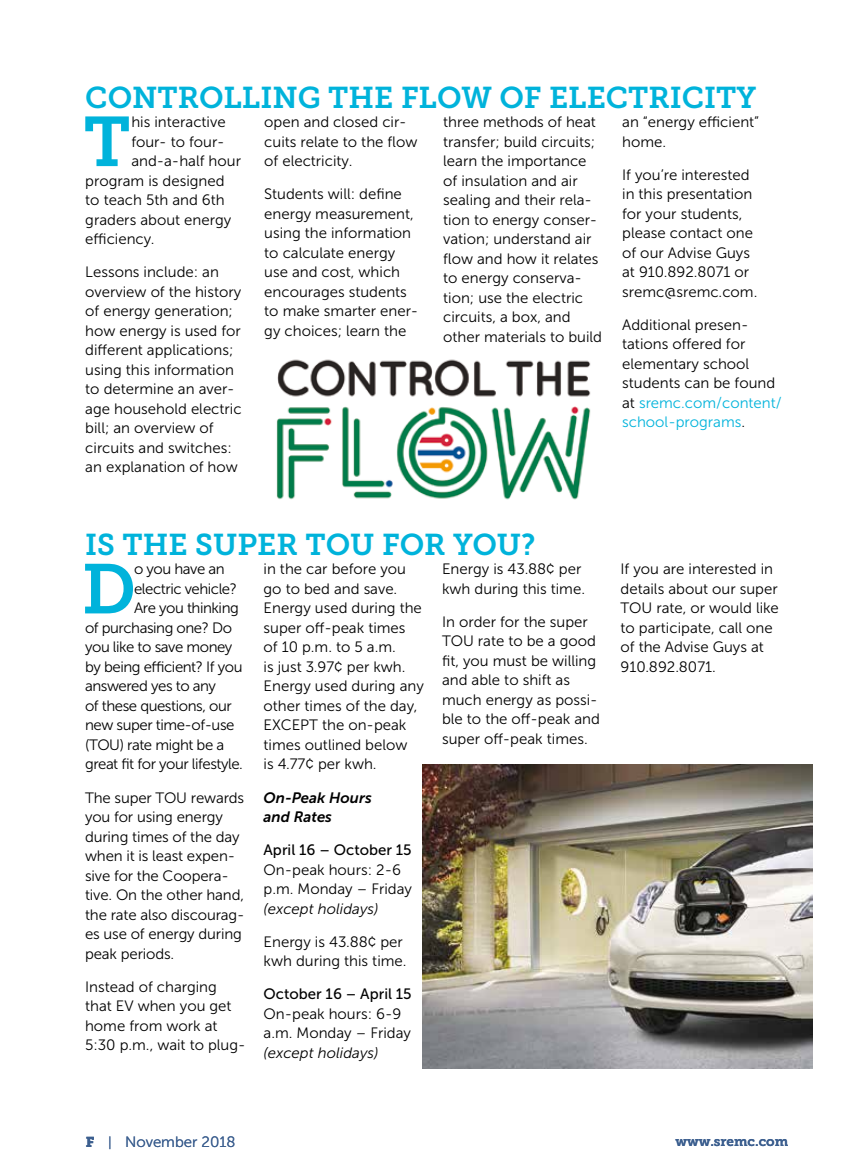
<style>
.page{position:relative;width:851px;height:1175px;background:#fff}
.page>*{position:absolute;margin:0;border:0;box-sizing:border-box;transform-origin:0 0}
.t1{font:69.9px "Museo Slab 700";color:#00b3db}
.t2{font:30px "Museo Slab 700";color:#00b3db}
.t3{font:15px/19.5px "Museo Sans 300";color:#000}
.t4{font:15px "Museo Sans 300";letter-spacing:-.03em;color:#000}
.t5{font:15px "Museo Sans 500";color:#000}
.t6{font:italic 15px "Museo Sans 300";color:#000}
.t7{font:italic 15px/19.5px "Museo Sans 700";color:#000}
.t8{font:15px "Museo Sans 300";color:#3c5f8f}
.t9{font:13.5px "Museo Slab 700";color:#3c5f8f}
.s1{color:#00b3db}
.s2{font-family:"Museo Slab 900";font-size:14.25px}
.s3{font-size:13.5px}
</style>
<div class="page">
<img style="left:276px;top:359px;width:315px;height:141px">
<img style="left:423px;top:764px;width:389px;height:304px">
<h2 class="t2" style="left:85px;top:80px;width:672px">CONTROLLING THE FLOW OF ELECTRICITY</h2>
<h1 class="t1" style="left:83px;top:102px;width:49px">T</h1>
<p class="t3" style="left:131px;top:112px;width:96px">his interactive</p>
<p class="t3" style="left:443px;top:112px;width:160px">three methods of heat transfer; build circuits; learn the importance of insulation and air sealing and their rela&shy;tion to energy conser&shy;vation; understand air flow and how it relates to energy conserva&shy;tion; use the electric circuits, a box, and other materials to build</p>
<p class="t3" style="left:622px;top:112px;width:138px">an “energy efficient” home.</p>
<p class="t3" style="left:264px;top:112px;width:155px">open and closed cir&shy;cuits relate to the flow of electricity.</p>
<p class="t3" style="left:264px;top:184px;width:155px">Students will: define energy measurement, using the information to calculate energy use and cost, which encourages students to make smarter ener&shy;gy choices; learn the</p>
<p class="t3" style="left:131px;top:132px;width:94px">four- to four-</p>
<p class="t3" style="left:131px;top:151px;width:111px">and-a-half hour</p>
<p class="t3" style="left:85px;top:171px;width:141px">program is designed</p>
<p class="t3" style="left:85px;top:190px;width:141px">to teach 5th and 6th</p>
<p class="t3" style="left:85px;top:210px;width:147px">graders about energy</p>
<p class="t3" style="left:85px;top:229px;width:71px">efficiency.</p>
<p class="t3" style="left:85px;top:262px;width:158px">Lessons include: an overview of the history of energy generation; how energy is used for different applications; using this information to determine an aver&shy;age household electric bill; an overview of circuits and switches: an explanation of how</p>
<p class="t3" style="left:622px;top:165px;width:137px">If you’re interested in this presentation for your students, please contact one of our Advise Guys at 910.892.8071 or sremc@sremc.com.</p>
<p class="t3" style="left:622px;top:315px;width:161px">Additional presen&shy;tations offered for elementary school students can be found at <span class="s1">sremc.com/content/ school-programs</span>.</p>
<h2 class="t2" style="left:85px;top:527px;width:452px">IS THE SUPER TOU FOR YOU?</h2>
<h1 class="t1" style="left:82px;top:549px;width:56px">D</h1>
<p class="t4" style="left:134px;top:561px;width:92px">o you have an</p>
<p class="t3" style="left:442px;top:559px;width:144px">Energy is 43.88¢ per kwh during this time.</p>
<p class="t3" style="left:442px;top:612px;width:159px">In order for the super<br>TOU rate to be a good fit, you must be willing and able to shift as much energy as possi&shy;ble to the off-peak and super off-peak times.</p>
<p class="t3" style="left:263px;top:559px;width:162px">in the car before you go to bed and save.<br>Energy used during the super off-peak times<br>of 10 p.m. to 5 a.m.<br>is just 3.97¢ per kwh.<br>Energy used during any other times of the day,<br>EXCEPT the on-peak times outlined below<br>is 4.77¢ per kwh.</p>
<p class="t7" style="left:263px;top:787px;width:110px">On-Peak Hours and Rates</p>
<p class="t5" style="left:263px;top:841px;width:150px">April 16 – October 15</p>
<p class="t3" style="left:263px;top:859px;width:150px">On-peak hours: 2-6 p.m. Monday – Friday</p>
<p class="t6" style="left:263px;top:900px;width:116px">(except holidays)</p>
<p class="t3" style="left:263px;top:931px;width:144px">Energy is 43.88¢ per kwh during this time.</p>
<p class="t5" style="left:263px;top:985px;width:150px">October 16 – April 15</p>
<p class="t3" style="left:263px;top:1003px;width:149px">On-peak hours: 6-9 a.m. Monday – Friday</p>
<p class="t6" style="left:263px;top:1044px;width:116px">(except holidays)</p>
<p class="t4" style="left:134px;top:580px;width:104px">electric vehicle?</p>
<p class="t4" style="left:134px;top:600px;width:106px">Are you thinking</p>
<p class="t4" style="left:85px;top:619px;width:148px">of purchasing one? Do</p>
<p class="t4" style="left:85px;top:639px;width:149px">you like to save money</p>
<p class="t4" style="left:85px;top:658px;width:159px">by being efficient? If you</p>
<p class="t4" style="left:85px;top:678px;width:132px">answered yes to any</p>
<p class="t4" style="left:85px;top:697px;width:148px">of these questions, our</p>
<p class="t4" style="left:85px;top:717px;width:151px">new super time-of-use</p>
<p class="t4" style="left:85px;top:736px;width:141px">(TOU) rate might be a</p>
<p class="t4" style="left:85px;top:756px;width:159px">great fit for your lifestyle.</p>
<p class="t3" style="left:85px;top:787px;width:161px">The super TOU rewards you for using energy during times of the day when it is least expen&shy;sive for the Coopera&shy;tive. On the other hand, the rate also discourag&shy;es use of energy during peak periods.</p>
<p class="t3" style="left:85px;top:976px;width:162px">Instead of charging that EV when you get home from work at<br>5:30 p.m., wait to plug-</p>
<p class="t3" style="left:620px;top:559px;width:160px">If you are interested in details about our super<br>TOU rate, or would like to participate, call one of the Advise Guys at<br>910.892.8071.</p>
<p class="t8" style="left:86px;top:1133px;width:151px"><span class="s2">F</span> <span class="s3">|</span> November 2018</p>
<p class="t9" style="left:675px;top:1133px;width:114px">www.sremc.com</p>
</div>
